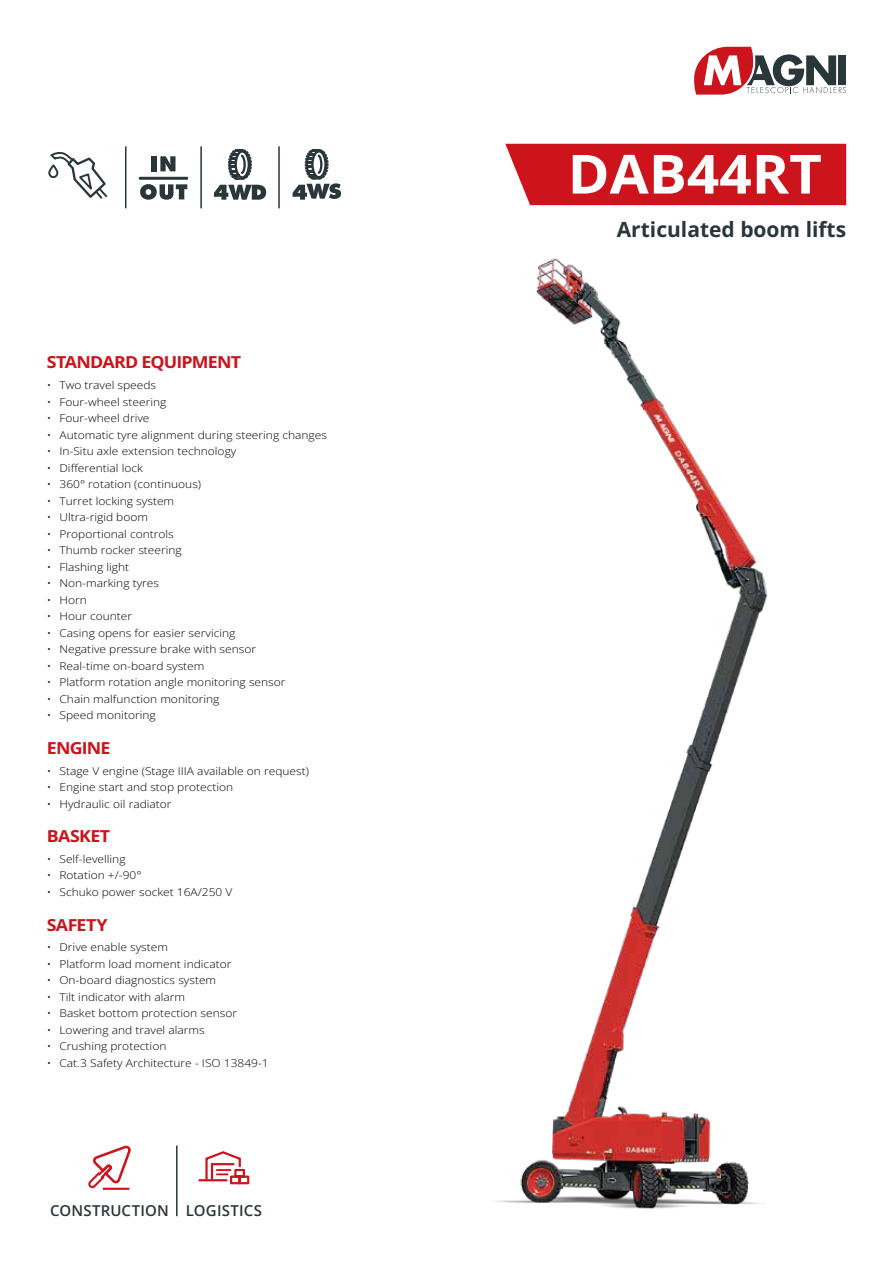
<style>
.page{position:relative;width:893px;height:1263px;background:#fff}
.page>*{position:absolute;margin:0;border:0;box-sizing:border-box;transform-origin:0 0}
.t1{font:700 54px "Open Sans";color:#fff;scale:1.05 1}
.t2{font:700 21px "Open Sans";color:#29363a}
.t3{font:700 16.5px "Open Sans";letter-spacing:-.04em;color:#cd131c;scale:1.08 1}
.t4{font:600 15px "Open Sans";letter-spacing:.01em;color:#29363a}
.t5{font:300 10.8px "Open Sans";color:#000;scale:1.11 1}
</style>
<div class="page">
<svg style="left:694px;top:47px;width:152px;height:48px"></svg>
<div style="left:505px;top:144px;width:342px;height:61px;background:#cd131c"></div>
<div style="left:152px;top:156px;width:5px;height:15px;background:#29363a"></div>
<svg style="left:160px;top:156px;width:15px;height:15px"></svg>
<svg style="left:140px;top:184px;width:47px;height:16px"></svg>
<hr style="left:140px;top:177px;width:47px;height:3px;background:#29363a">
<svg style="left:48px;top:152px;width:60px;height:47px"></svg>
<hr style="left:125px;top:146px;width:2px;height:62px;background:#29363a">
<hr style="left:200px;top:146px;width:2px;height:62px;background:#29363a">
<hr style="left:278px;top:146px;width:2px;height:62px;background:#29363a">
<svg style="left:214px;top:149px;width:52px;height:51px"></svg>
<svg style="left:293px;top:149px;width:48px;height:51px"></svg>
<img style="left:495px;top:257px;width:273px;height:952px">
<svg style="left:88px;top:1145px;width:43px;height:45px"></svg>
<hr style="left:103px;top:1188px;width:26px;height:2px;background:#cd131c">
<svg style="left:204px;top:1151px;width:46px;height:34px"></svg>
<hr style="left:199px;top:1179px;width:28px;height:2px;background:#cd131c">
<hr style="left:176px;top:1145px;width:2px;height:71px;background:#29363a">
<h3 class="t3" style="left:47px;top:351px;width:182px">STANDARD EQUIPMENT</h3>
<p class="t5" style="left:47px;top:378px;width:100px">• Two travel speeds</p>
<p class="t5" style="left:47px;top:394px;width:109px">• Four-wheel steering</p>
<p class="t5" style="left:47px;top:411px;width:94px">• Four-wheel drive</p>
<p class="t5" style="left:47px;top:427px;width:254px">• Automatic tyre alignment during steering changes</p>
<p class="t5" style="left:47px;top:444px;width:172px">• In-Situ axle extension technology</p>
<p class="t5" style="left:47px;top:460px;width:88px">• Differential lock</p>
<p class="t5" style="left:47px;top:477px;width:141px">• 360° rotation (continuous)</p>
<p class="t5" style="left:47px;top:493px;width:116px">• Turret locking system</p>
<p class="t5" style="left:47px;top:510px;width:93px">• Ultra-rigid boom</p>
<p class="t5" style="left:47px;top:526px;width:116px">• Proportional controls</p>
<p class="t5" style="left:47px;top:543px;width:123px">• Thumb rocker steering</p>
<p class="t5" style="left:47px;top:559px;width:76px">• Flashing light</p>
<p class="t5" style="left:47px;top:576px;width:103px">• Non-marking tyres</p>
<p class="t5" style="left:47px;top:592px;width:38px">• Horn</p>
<p class="t5" style="left:47px;top:609px;width:78px">• Hour counter</p>
<p class="t5" style="left:47px;top:625px;width:172px">• Casing opens for easier servicing</p>
<p class="t5" style="left:47px;top:642px;width:190px">• Negative pressure brake with sensor</p>
<p class="t5" style="left:47px;top:658px;width:144px">• Real-time on-board system</p>
<p class="t5" style="left:47px;top:675px;width:217px">• Platform rotation angle monitoring sensor</p>
<p class="t5" style="left:47px;top:691px;width:157px">• Chain malfunction monitoring</p>
<p class="t5" style="left:47px;top:708px;width:100px">• Speed monitoring</p>
<h3 class="t3" style="left:47px;top:736px;width:61px">ENGINE</h3>
<p class="t5" style="left:47px;top:763px;width:238px">• Stage V engine (Stage IIIA available on request)</p>
<p class="t5" style="left:47px;top:780px;width:170px">• Engine start and stop protection</p>
<p class="t5" style="left:47px;top:796px;width:114px">• Hydraulic oil radiator</p>
<h3 class="t3" style="left:47px;top:824px;width:60px">BASKET</h3>
<p class="t5" style="left:47px;top:852px;width:73px">• Self-levelling</p>
<p class="t5" style="left:47px;top:868px;width:87px">• Rotation +/-90°</p>
<p class="t5" style="left:47px;top:885px;width:169px">• Schuko power socket 16A/250 V</p>
<h3 class="t3" style="left:47px;top:913px;width:58px">SAFETY</h3>
<p class="t5" style="left:47px;top:940px;width:111px">• Drive enable system</p>
<p class="t5" style="left:47px;top:956px;width:168px">• Platform load moment indicator</p>
<p class="t5" style="left:47px;top:973px;width:154px">• On-board diagnostics system</p>
<p class="t5" style="left:47px;top:989px;width:126px">• Tilt indicator with alarm</p>
<p class="t5" style="left:47px;top:1006px;width:173px">• Basket bottom protection sensor</p>
<p class="t5" style="left:47px;top:1022px;width:144px">• Lowering and travel alarms</p>
<p class="t5" style="left:47px;top:1039px;width:109px">• Crushing protection</p>
<p class="t5" style="left:47px;top:1055px;width:202px">• Cat.3 Safety Architecture - ISO 13849-1</p>
<h3 class="t4" style="left:50px;top:1200px;width:213px">CONSTRUCTION LOGISTICS</h3>
<h1 class="t1" style="left:568px;top:136px;width:244px">DAB44RT</h1>
<h2 class="t2" style="left:617px;top:215px;width:231px">Articulated boom lifts</h2>
</div>
